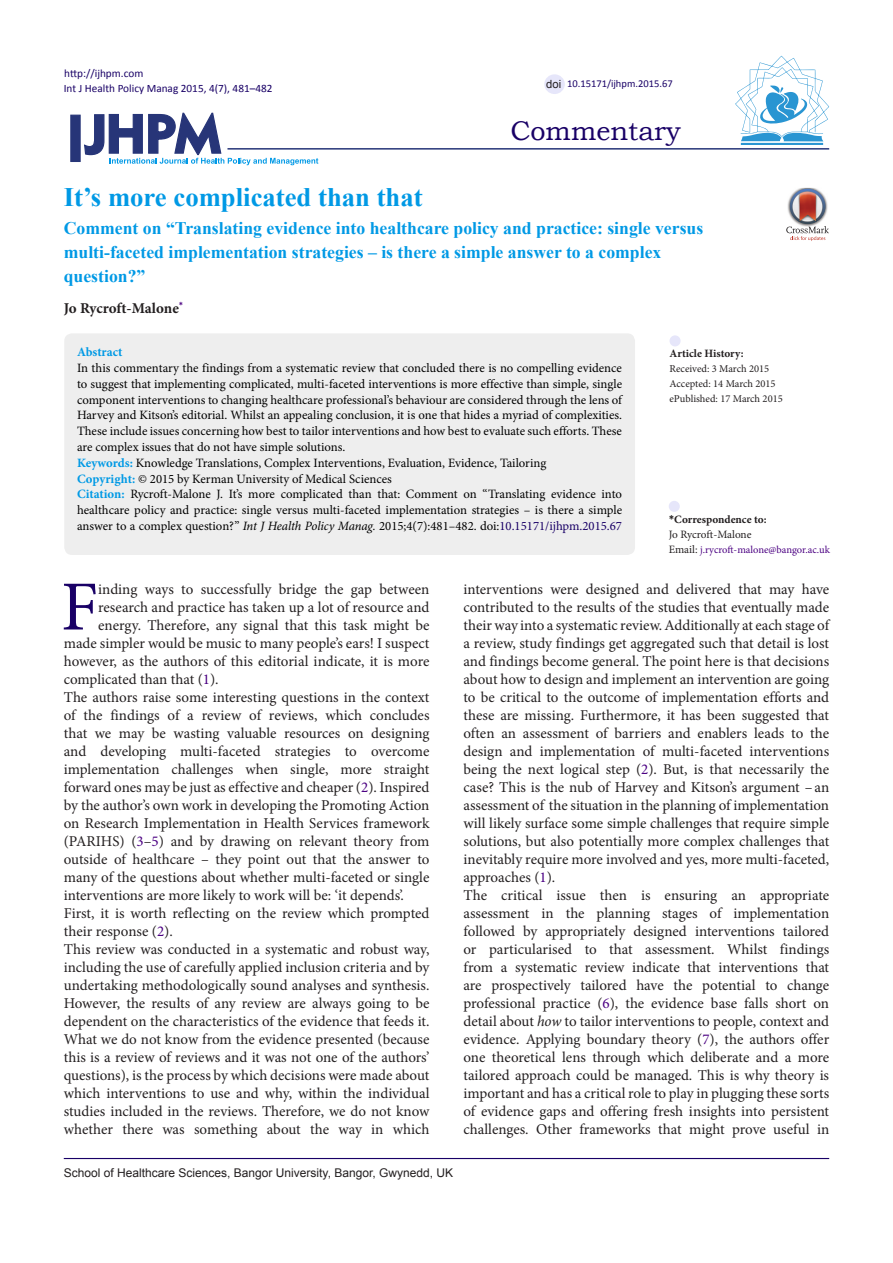
<style>
.page{position:relative;width:893px;height:1263px;background:#fff}
.page>*{position:absolute;margin:0;border:0;box-sizing:border-box;transform-origin:0 0}
.t1{font:70.35px "Minion Pro";color:#190066}
.t2{font:27px "Bookman Old Style";color:#190066}
.Default{font:700 26.7px "Times New Roman";color:#0099e5}
.Default-2{font:700 17.7px/24px "Times New Roman";color:#0099e5}
.t3{font:15px/18px "Minion Pro";letter-spacing:-.005em;color:#231f20;text-align:justify}
.Default-3{font:700 15px "Minion Pro";letter-spacing:-.005em;color:#231f20}
.Default-4{font:12.75px/15.8px "Minion Pro";color:#000;text-align:justify}
.Default-5{font:700 12.75px "Minion Pro";color:#0099e5}
.t4{font:12px "Arial";color:#231f20}
.t5{font:11.25px "Calibri";color:#190066}
.t6{font:700 11.25px "Minion Pro";color:#231f20}
.t7{font:11.25px "Minion Pro";letter-spacing:-.01em;color:#231f20}
.t8{font:11.25px "Arial";color:#231f20}
.t9{font:10.5px "Minion Pro";color:#231f20}
.t10{font:10.5px "Minion Pro";letter-spacing:-.005em;color:#4b0082}
.t11{font:10.5px "Calibri";color:#190066}
.s1{font-weight:700;color:#0099e5}
.s2{font-style:italic}
.s3{color:#190066}
.s4{font-family:"Calibri"}
.s5{font-size:11.25px;color:#231f20}
.s6{color:#4b0082}
</style>
<div class="page">
<svg style="left:84px;top:112px;width:234px;height:53px"></svg>
<div style="left:70px;top:115px;width:11px;height:47px;background:#273578;border:1px solid #273578"></div>
<hr style="left:227px;top:148px;width:602px;height:2px;background:#273578">
<div style="left:64px;top:333px;width:571px;height:222px;background:#eee;border-radius:8px"></div>
<div style="left:669px;top:501px;width:11px;height:11px;background:#e6e6fa;border-radius:50%"></div>
<div style="left:669px;top:335px;width:12px;height:11px;background:#e6e6fa;border-radius:50%"></div>
<hr style="left:64px;top:1158px;width:765px;height:1px;background:#190066">
<hr style="left:741px;top:143px;width:82px;height:2px;background:#2995d2">
<svg style="left:735px;top:56px;width:94px;height:85px"></svg>
<div style="left:544px;top:74px;width:21px;height:20px;background:#e6e6fa;border-radius:50%"></div>
<img style="left:798px;top:188px;width:18px;height:1px">
<svg style="left:786px;top:189px;width:43px;height:52px"></svg>
<p class="t5" style="left:64px;top:66px;width:81px">http://ijhpm.com</p>
<p class="t5" style="left:64px;top:81px;width:210px">Int J Health Policy Manag 2015, 4(7), 481–482</p>
<p class="t8" style="left:546px;top:76px;width:17px">doi</p>
<p class="t11" style="left:567px;top:77px;width:107px">10.15171/ijhpm.2015.67</p>
<p class="t2" style="left:510px;top:113px;width:172px">Commentary</p>
<p class="Default" style="left:64px;top:178px;width:360px">It’s more complicated than that</p>
<p class="Default-2" style="left:64px;top:216px;width:641px">Comment on “Translating evidence into healthcare policy and practice: single versus multi-faceted implementation strategies – is there a simple answer to a complex question?”</p>
<p class="Default-3" style="left:64px;top:297px;width:121px">Jo Rycroft-Malone<sup>*</sup></p>
<p class="Default-5" style="left:77px;top:343px;width:47px">Abstract</p>
<p class="Default-4" style="left:77px;top:360px;width:547px">In this commentary the findings from a systematic review that concluded there is no compelling evidence to suggest that implementing complicated, multi-faceted interventions is more effective than simple, single component interventions to changing healthcare professional’s behaviour are considered through the lens of Harvey and Kitson’s editorial. Whilst an appealing conclusion, it is one that hides a myriad of complexities.<br>These include issues concerning how best to tailor interventions and how best to evaluate such efforts. These are complex issues that do not have simple solutions.</p>
<p class="Default-4" style="left:77px;top:455px;width:471px"><span class="s1">Keywords:</span> Knowledge Translations, Complex Interventions, Evaluation, Evidence, Tailoring</p>
<p class="Default-4" style="left:77px;top:471px;width:316px"><span class="s1">Copyright:</span> © 2015 by Kerman University of Medical Sciences</p>
<p class="Default-4" style="left:77px;top:486px;width:547px"><span class="s1">Citation:</span> Rycroft-Malone J. It’s more complicated than that: Comment on “Translating evidence into healthcare policy and practice: single versus multi-faceted implementation strategies – is there a simple answer to a complex question?” <span class="s2">Int J Health Policy Manag.</span> 2015;4(7):481–482. doi:<span class="s3">10.15171/ijhpm.2015.67</span></p>
<p class="t6" style="left:669px;top:346px;width:76px">Article History:</p>
<p class="t9" style="left:669px;top:362px;width:101px">Received: 3 March 2015</p>
<p class="t9" style="left:669px;top:377px;width:108px">Accepted: 14 March 2015</p>
<p class="t9" style="left:669px;top:392px;width:115px">ePublished: 17 March 2015</p>
<p class="t6" style="left:669px;top:511px;width:99px"><span class="s4">*</span>Correspondence to:</p>
<p class="t7" style="left:669px;top:527px;width:84px">Jo Rycroft-Malone</p>
<p class="t10" style="left:669px;top:543px;width:163px"><span class="s5">Email:</span> j.rycroft-malone@bangor.ac.uk</p>
<p class="t1" style="left:61px;top:560px;width:39px">F</p>
<p class="t3" style="left:98px;top:580px;width:333px">inding ways to successfully bridge the gap between</p>
<p class="t3" style="left:98px;top:598px;width:333px">research and practice has taken up a lot of resource and</p>
<p class="t3" style="left:98px;top:616px;width:333px">energy. Therefore, any signal that this task might be</p>
<p class="t3" style="left:64px;top:634px;width:367px">made simpler would be music to many people’s ears! I suspect</p>
<p class="t3" style="left:64px;top:652px;width:367px">however, as the authors of this editorial indicate, it is more</p>
<p class="t3" style="left:64px;top:670px;width:156px">complicated than that (<span class="s6">1</span>).</p>
<p class="t3" style="left:64px;top:688px;width:367px">The authors raise some interesting questions in the context of the findings of a review of reviews, which concludes that we may be wasting valuable resources on designing and developing multi-faceted strategies to overcome implementation challenges when single, more straight forward ones may be just as effective and cheaper (<span class="s6">2</span>). Inspired by the author’s own work in developing the Promoting Action on Research Implementation in Health Services framework (PARIHS) (<span class="s6">3</span>–<span class="s6">5</span>) and by drawing on relevant theory from outside of healthcare – they point out that the answer to many of the questions about whether multi-faceted or single interventions are more likely to work will be: ‘it depends’.</p>
<p class="t3" style="left:64px;top:904px;width:367px">First, it is worth reflecting on the review which prompted their response (<span class="s6">2</span>).</p>
<p class="t3" style="left:64px;top:940px;width:367px">This review was conducted in a systematic and robust way, including the use of carefully applied inclusion criteria and by undertaking methodologically sound analyses and synthesis.<br>However, the results of any review are always going to be dependent on the characteristics of the evidence that feeds it.<br>What we do not know from the evidence presented (because this is a review of reviews and it was not one of the authors’ questions), is the process by which decisions were made about which interventions to use and why, within the individual studies included in the reviews. Therefore, we do not know whether there was something about the way in which</p>
<p class="t3" style="left:463px;top:580px;width:367px">interventions were designed and delivered that may have contributed to the results of the studies that eventually made their way into a systematic review. Additionally at each stage of a review, study findings get aggregated such that detail is lost and findings become general. The point here is that decisions about how to design and implement an intervention are going to be critical to the outcome of implementation efforts and these are missing. Furthermore, it has been suggested that often an assessment of barriers and enablers leads to the design and implementation of multi-faceted interventions being the next logical step (<span class="s6">2</span>). But, is that necessarily the case? This is the nub of Harvey and Kitson’s argument –an assessment of the situation in the planning of implementation will likely surface some simple challenges that require simple solutions, but also potentially more complex challenges that inevitably require more involved and yes, more multi-faceted, approaches (<span class="s6">1</span>).</p>
<p class="t3" style="left:463px;top:886px;width:367px">The critical issue then is ensuring an appropriate assessment in the planning stages of implementation followed by appropriately designed interventions tailored or particularised to that assessment. Whilst findings from a systematic review indicate that interventions that are prospectively tailored have the potential to change professional practice (<span class="s6">6</span>), the evidence base falls short on detail about <span class="s2">how</span> to tailor interventions to people, context and evidence. Applying boundary theory (<span class="s6">7</span>), the authors offer one theoretical lens through which deliberate and a more tailored approach could be managed. This is why theory is important and has a critical role to play in plugging these sorts of evidence gaps and offering fresh insights into persistent challenges. Other frameworks that might prove useful in</p>
<p class="t4" style="left:64px;top:1165px;width:391px">School of Healthcare Sciences, Bangor University, Bangor, Gwynedd, UK</p>
</div>
